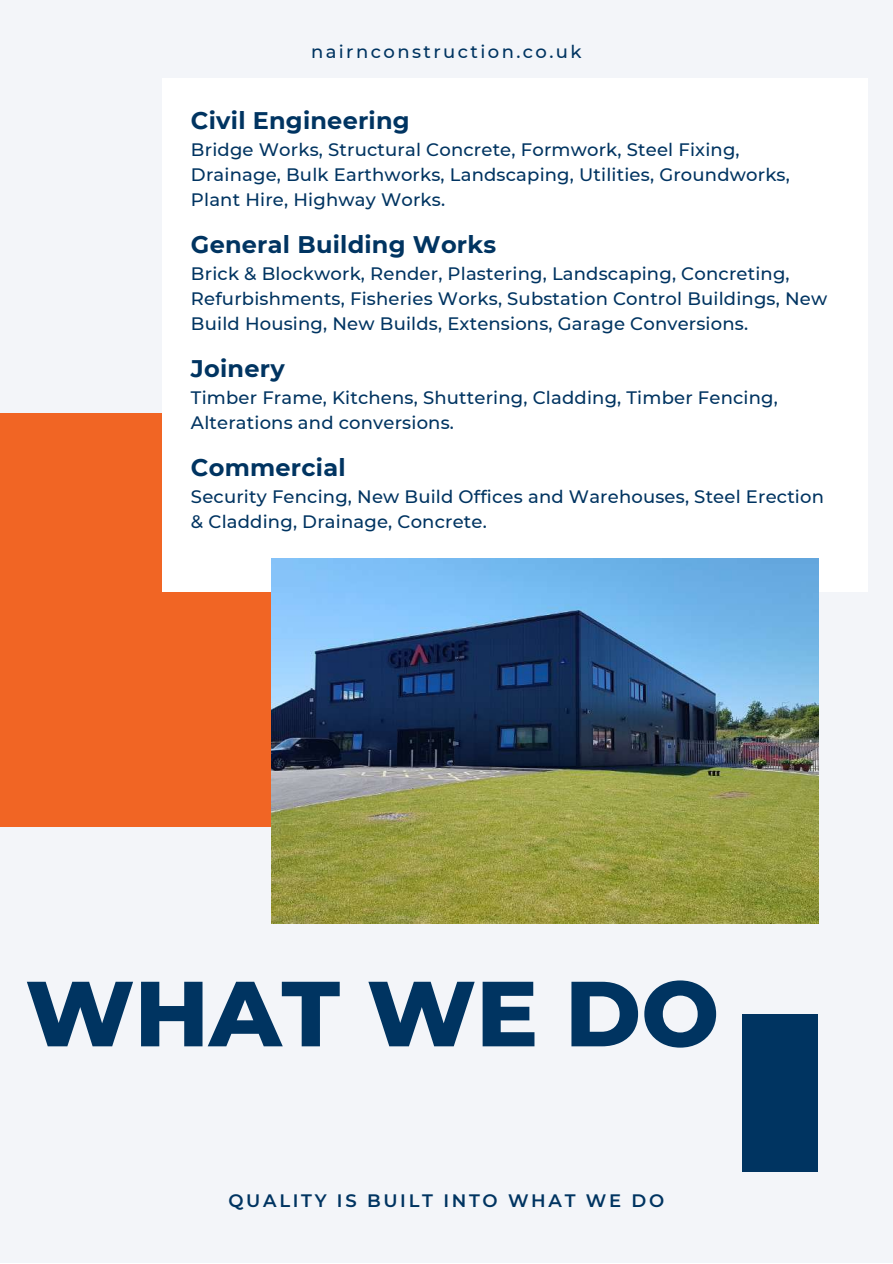
<style>
.page{position:relative;width:893px;height:1264px;background:#fff}
.page>*{position:absolute;margin:0;border:0;box-sizing:border-box;transform-origin:0 0}
.t1{font:800 92.25px "Montserrat";color:#003461}
.t2{font:700 24px "Montserrat";letter-spacing:.01em;color:#003461}
.t3{font:500 18px/25px "Montserrat";letter-spacing:.01em;color:#003461}
.t4{font:600 18px "Montserrat";letter-spacing:.15em;color:#003461}
.t5{font:500 18px "Montserrat";letter-spacing:.135em;color:#003461}
</style>
<div class="page">
<div style="left:0;top:0;width:892px;height:1262px;background:#f3f5f9"></div>
<div style="left:0;top:413px;width:494px;height:413px;background:#f16524"></div>
<div style="left:162px;top:78px;width:705px;height:513px;background:#fff"></div>
<img style="left:271px;top:558px;width:547px;height:365px">
<div style="left:742px;top:1014px;width:75px;height:157px;background:#003461"></div>
<p class="t5" style="left:311px;top:41px;width:272px">nairnconstruction.co.uk</p>
<h2 class="t2" style="left:191px;top:106px;width:220px">Civil Engineering</h2>
<p class="t3" style="left:191px;top:137px;width:600px">Bridge Works, Structural Concrete, Formwork, Steel Fixing,<br>Drainage, Bulk Earthworks, Landscaping, Utilities, Groundworks,<br>Plant Hire, Highway Works.</p>
<h2 class="t2" style="left:191px;top:229px;width:307px">General Building Works</h2>
<p class="t3" style="left:191px;top:261px;width:637px">Brick &amp; Blockwork, Render, Plastering, Landscaping, Concreting,<br>Refurbishments, Fisheries Works, Substation Control Buildings, New<br>Build Housing, New Builds, Extensions, Garage Conversions.</p>
<h2 class="t2" style="left:191px;top:353px;width:95px">Joinery</h2>
<p class="t3" style="left:191px;top:385px;width:588px">Timber Frame, Kitchens, Shuttering, Cladding, Timber Fencing,<br>Alterations and conversions.</p>
<h2 class="t2" style="left:191px;top:452px;width:156px">Commercial</h2>
<p class="t3" style="left:191px;top:483px;width:634px">Security Fencing, New Build Offices and Warehouses, Steel Erection &amp; Cladding, Drainage, Concrete.</p>
<h1 class="t1" style="left:25px;top:957px;width:695px">WHAT WE DO</h1>
<p class="t4" style="left:228px;top:1189px;width:437px">QUALITY IS BUILT INTO WHAT WE DO</p>
</div>
